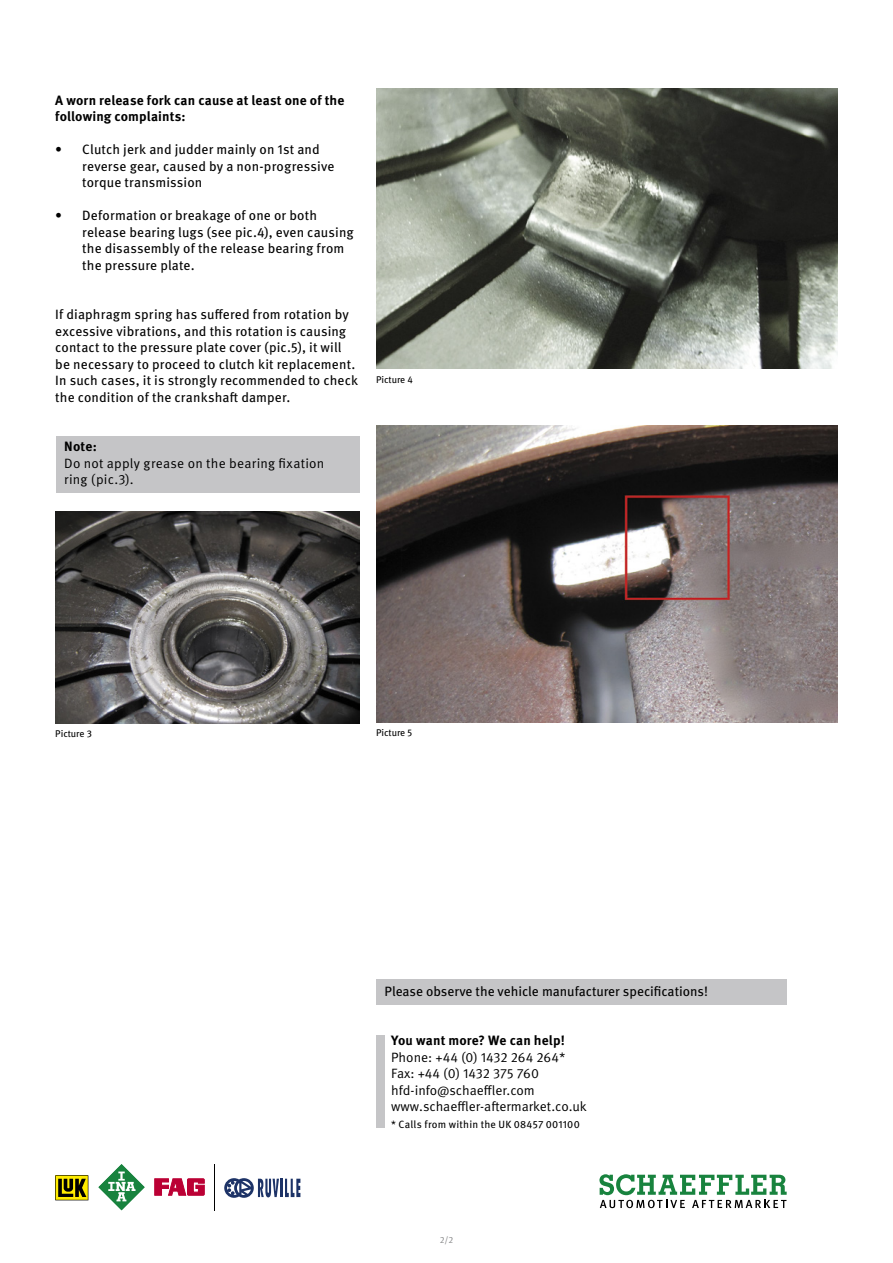
<style>
.page{position:relative;width:893px;height:1263px;background:#fff}
.page>*{position:absolute;margin:0;border:0;box-sizing:border-box;transform-origin:0 0}
.t1{font:13.5px/16.5px "Meta Pro";letter-spacing:.01em;color:#000}
.t2{font:13.5px/16.5px "Meta Pro Norm";color:#000}
.t3{font:700 13.5px/16.5px "Meta Pro";letter-spacing:.01em;color:#000}
.t4{font:10.5px "Meta Pro";letter-spacing:.02em;color:#000}
.t5{font:9.75px "Meta Pro";letter-spacing:-.005em;color:#000}
.t6{font:9px "Meta Pro Norm";color:#868788}
</style>
<div class="page">
<div style="left:56px;top:436px;width:303px;height:57px;background:#c5c5c7"></div>
<img style="left:55px;top:511px;width:304px;height:212px">
<img style="left:376px;top:88px;width:462px;height:281px">
<img style="left:376px;top:426px;width:461px;height:297px">
<div style="left:376px;top:1035px;width:9px;height:93px;background:#c5c5c7"></div>
<div style="left:376px;top:979px;width:411px;height:25px;background:#c5c5c7"></div>
<svg style="left:55px;top:1175px;width:33px;height:25px"></svg>
<svg style="left:98px;top:1164px;width:47px;height:47px"></svg>
<svg style="left:155px;top:1178px;width:50px;height:17px"></svg>
<hr style="left:214px;top:1164px;width:1px;height:46px;background:#000">
<svg style="left:224px;top:1178px;width:76px;height:20px"></svg>
<svg style="left:599px;top:1174px;width:188px;height:34px"></svg>
<p class="t3" style="left:55px;top:91px;width:291px">A worn release fork can cause at least one of the following complaints:</p>
<p class="t1" style="left:82px;top:140px;width:254px;text-indent:-27px">• Clutch jerk and judder mainly on 1st and reverse gear, caused by a non-progressive torque transmission</p>
<p class="t1" style="left:82px;top:206px;width:273px;text-indent:-27px">• Deformation or breakage of one or both release bearing lugs (see pic.4), even causing the disassembly of the release bearing from the pressure plate.</p>
<p class="t1" style="left:55px;top:305px;width:304px">If diaphragm spring has suffered from rotation by excessive vibrations, and this rotation is causing contact to the pressure plate cover (pic.5), it will be necessary to proceed to clutch kit replacement.<br>In such cases, it is strongly recommended to check the condition of the crankshaft damper.</p>
<p class="t3" style="left:64px;top:437px;width:34px">Note:</p>
<p class="t2" style="left:64px;top:454px;width:262px">Do not apply grease on the bearing fixation ring (pic.3).</p>
<p class="t5" style="left:376px;top:372px;width:39px">Picture 4</p>
<p class="t5" style="left:55px;top:726px;width:38px">Picture 3</p>
<p class="t5" style="left:376px;top:725px;width:38px">Picture 5</p>
<p class="t1" style="left:385px;top:982px;width:325px">Please observe the vehicle manufacturer specifications!</p>
<p class="t3" style="left:391px;top:1031px;width:175px">You want more? We can help!</p>
<p class="t2" style="left:391px;top:1048px;width:197px">Phone: +44 (0) 1432 264 264*<br>Fax: +44 (0) 1432 375 760 hfd-info@schaeffler.com www.schaeffler-aftermarket.co.uk</p>
<p class="t4" style="left:391px;top:1116px;width:190px">* Calls from within the UK 08457 001100</p>
<p class="t6" style="left:440px;top:1233px;width:15px">2/2</p>
</div>
